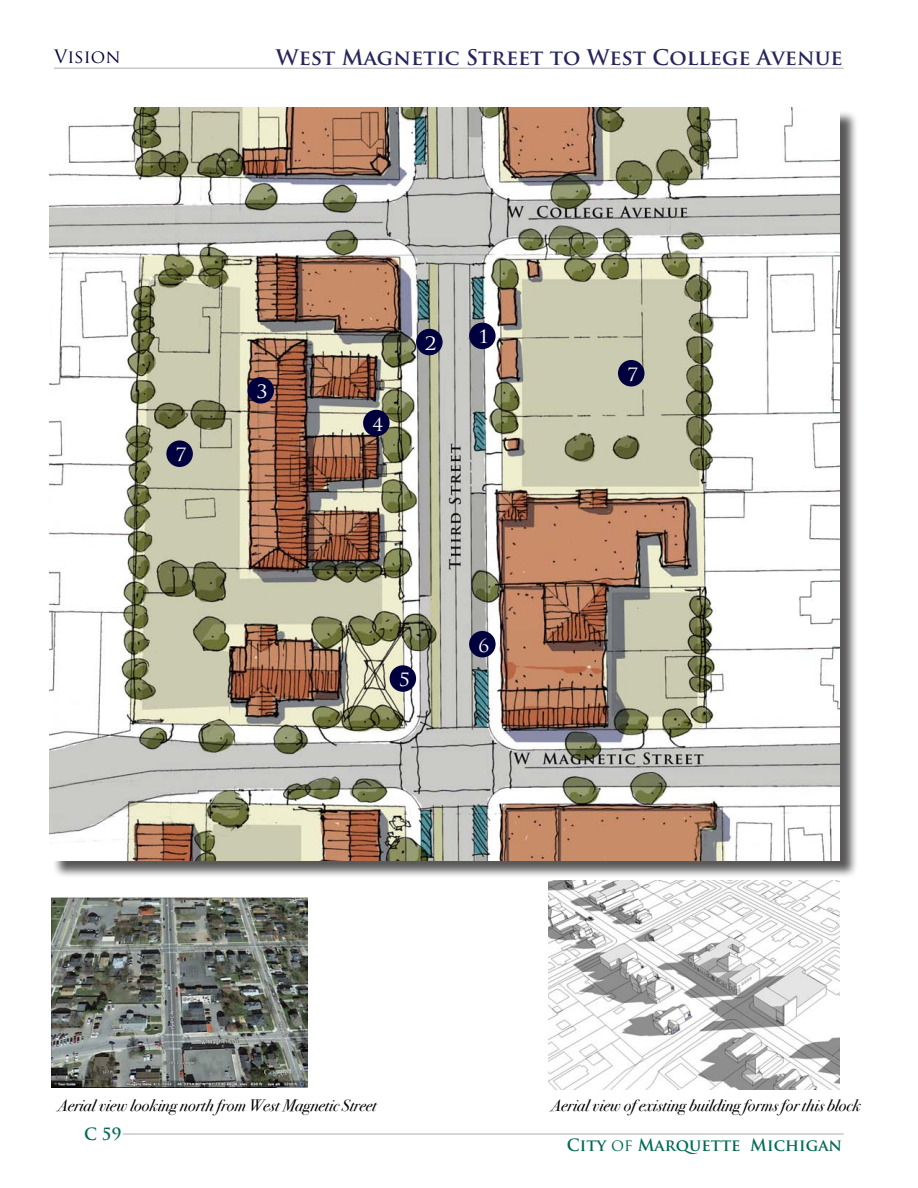
<style>
.page{position:relative;width:918px;height:1188px;background:#fff}
.page>*{position:absolute;margin:0;border:0;box-sizing:border-box;transform-origin:0 0}
.t1{font:700 21px "Trajan Pro";color:#26265c}
.t2{font:21px "Trajan Pro";color:#fff}
.t3{font:18px "Trajan Pro";color:#00003f}
.Paragraph_Style15{font:16.5px "Bodoni Svty Two ITCTT Book Ita";color:#000}
.t4{font:700 16.5px "Trajan Pro";color:#006a56}
.s1{font-weight:400}
</style>
<div class="page">
<hr style="left:54px;top:68px;width:790px;height:1px;background:#c7c8ca">
<hr style="left:123px;top:1133px;width:721px;height:2px;background:#c7c8ca">
<div style="left:52px;top:110px;width:806px;height:769px;background:#231f20;opacity:.75"></div>
<img style="left:50px;top:108px;width:789px;height:752px">
<img style="left:51px;top:897px;width:256px;height:191px">
<img style="left:548px;top:881px;width:291px;height:208px">
<div style="left:416px;top:329px;width:27px;height:26px;background:#00003f;border-radius:50%"></div>
<div style="left:248px;top:377px;width:26px;height:27px;background:#00003f;border-radius:50%"></div>
<div style="left:469px;top:323px;width:27px;height:26px;background:#00003f;border-radius:50%"></div>
<div style="left:390px;top:665px;width:26px;height:27px;background:#00003f;border-radius:50%"></div>
<div style="left:469px;top:631px;width:27px;height:26px;background:#00003f;border-radius:50%"></div>
<div style="left:166px;top:440px;width:27px;height:27px;background:#00003f;border-radius:50%"></div>
<div style="left:618px;top:360px;width:27px;height:27px;background:#00003f;border-radius:50%"></div>
<div style="left:363px;top:410px;width:27px;height:26px;background:#00003f;border-radius:50%"></div>
<p class="t3" style="left:54px;top:45px;width:68px">Vision</p>
<p class="t1" style="left:276px;top:45px;width:568px">West Magnetic Street to West College Avenue</p>
<p class="t2" style="left:176px;top:440px;width:13px">7</p>
<p class="t2" style="left:257px;top:377px;width:13px">3</p>
<p class="t2" style="left:372px;top:410px;width:13px">4</p>
<p class="t2" style="left:425px;top:329px;width:13px">2</p>
<p class="t2" style="left:478px;top:322px;width:13px">1</p>
<p class="t2" style="left:399px;top:665px;width:13px">5</p>
<p class="t2" style="left:478px;top:631px;width:13px">6</p>
<p class="t2" style="left:627px;top:360px;width:13px">7</p>
<p class="Paragraph_Style15" style="left:57px;top:1091px;width:320px">Aerial view looking north from West Magnetic Street</p>
<p class="Paragraph_Style15" style="left:551px;top:1091px;width:311px">Aerial view of existing building forms for this block</p>
<p class="t4" style="left:84px;top:1124px;width:39px">C 59</p>
<p class="t4" style="left:567px;top:1135px;width:277px">City <span class="s1">of</span> Marquette Michigan</p>
</div>
